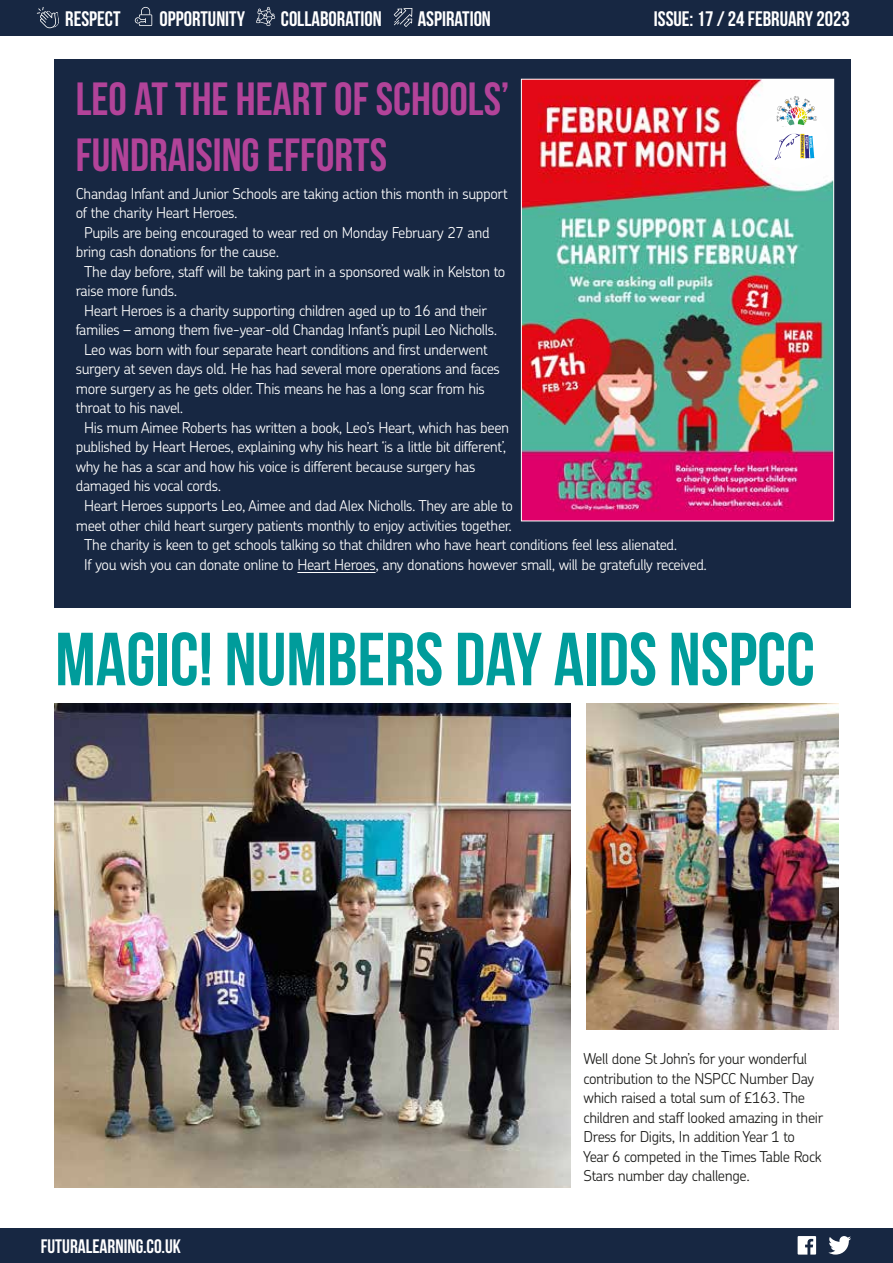
<style>
.page{position:relative;width:893px;height:1263px;background:#fff}
.page>*{position:absolute;margin:0;border:0;box-sizing:border-box;transform-origin:0 0}
.t1{font:75px "Bebas Neue";color:#009c9b}
.t2{font:46.5px/55.8px "Bebas Neue";color:#b24399}
.t3{font:21px "Bebas Neue";color:#fff}
.t4{font:19.5px "Bebas Neue";color:#fff}
.t5{font:300 15px "Chevin Pro";letter-spacing:-.025em;color:#fff}
.t6{font:300 15px/19.5px "Chevin Pro";letter-spacing:-.025em;color:#1d1d1b}
</style>
<div class="page">
<div style="left:0;top:1228px;width:893px;height:35px;background:#172742"></div>
<svg style="left:798px;top:1236px;width:18px;height:18px"></svg>
<svg style="left:828px;top:1236px;width:23px;height:18px"></svg>
<div style="left:0;top:0;width:893px;height:35px;background:#172742"></div>
<svg style="left:36px;top:7px;width:23px;height:21px"></svg>
<svg style="left:256px;top:7px;width:19px;height:19px"></svg>
<svg style="left:135px;top:7px;width:17px;height:19px"></svg>
<svg style="left:394px;top:8px;width:18px;height:19px"></svg>
<img style="left:55px;top:704px;width:516px;height:483px">
<img style="left:587px;top:704px;width:252px;height:325px">
<div style="left:55px;top:59px;width:795px;height:549px;background:#172742"></div>
<hr style="left:297px;top:572px;width:79px;height:1px;background:#fff">
<img style="left:523px;top:81px;width:309px;height:438px">
<div style="left:521px;top:79px;width:313px;height:442px;border:1px solid #fff"></div>
<div style="left:756px;top:111px;width:72px;height:58px;background:#fff;border-radius:50%"></div>
<div style="left:756px;top:111px;width:72px;height:58px;border:1px solid #fff;border-radius:50%"></div>
<svg style="left:778px;top:97px;width:38px;height:28px"></svg>
<div style="left:776px;top:95px;width:42px;height:32px;border:1px solid #fff"></div>
<svg style="left:775px;top:135px;width:40px;height:25px"></svg>
<div style="left:764px;top:133px;width:55px;height:34px;border:1px solid #fff"></div>
<h3 class="t3" style="left:65px;top:7px;width:57px">RESPECT</h3>
<h3 class="t3" style="left:160px;top:7px;width:87px">OPPORTUNITY</h3>
<h3 class="t3" style="left:281px;top:7px;width:102px">COLLABORATION</h3>
<h3 class="t3" style="left:418px;top:7px;width:75px">ASPIRATION</h3>
<h3 class="t3" style="left:654px;top:7px;width:197px">ISSUE: 17 / 24 FEBRUARY 2023</h3>
<h2 class="t2" style="left:76px;top:71px;width:435px">LEO AT THE HEART OF SCHOOLS’<br>FUNDRAISING EFFORTS</h2>
<p class="t5" style="left:76px;top:183px;width:433px">Chandag Infant and Junior Schools are taking action this month in support</p>
<p class="t5" style="left:76px;top:203px;width:163px">of the charity Heart Heroes.</p>
<p class="t5" style="left:84px;top:222px;width:407px">Pupils are being encouraged to wear red on Monday February 27 and</p>
<p class="t5" style="left:76px;top:242px;width:205px">bring cash donations for the cause.</p>
<p class="t5" style="left:84px;top:261px;width:422px">The day before, staff will be taking part in a sponsored walk in Kelston to</p>
<p class="t5" style="left:76px;top:281px;width:103px">raise more funds.</p>
<p class="t5" style="left:84px;top:300px;width:404px">Heart Heroes is a charity supporting children aged up to 16 and their</p>
<p class="t5" style="left:76px;top:320px;width:423px">families – among them five-year-old Chandag Infant’s pupil Leo Nicholls.</p>
<p class="t5" style="left:84px;top:339px;width:405px">Leo was born with four separate heart conditions and first underwent</p>
<p class="t5" style="left:76px;top:359px;width:426px">surgery at seven days old. He has had several more operations and faces</p>
<p class="t5" style="left:76px;top:378px;width:411px">more surgery as he gets older. This means he has a long scar from his</p>
<p class="t5" style="left:76px;top:398px;width:109px">throat to his navel.</p>
<p class="t5" style="left:84px;top:417px;width:426px">His mum Aimee Roberts has written a book, Leo’s Heart, which has been</p>
<p class="t5" style="left:76px;top:437px;width:432px">published by Heart Heroes, explaining why his heart ‘is a little bit different’,</p>
<p class="t5" style="left:76px;top:456px;width:401px">why he has a scar and how his voice is different because surgery has</p>
<p class="t5" style="left:76px;top:476px;width:147px">damaged his vocal cords.</p>
<p class="t5" style="left:84px;top:495px;width:430px">Heart Heroes supports Leo, Aimee and dad Alex Nicholls. They are able to</p>
<p class="t5" style="left:76px;top:515px;width:438px">meet other child heart surgery patients monthly to enjoy activities together.</p>
<p class="t5" style="left:84px;top:534px;width:594px">The charity is keen to get schools talking so that children who have heart conditions feel less alienated.</p>
<p class="t5" style="left:84px;top:554px;width:624px">If you wish you can donate online to Heart Heroes, any donations however small, will be gratefully received.</p>
<h1 class="t1" style="left:55px;top:618px;width:761px">MAGIC! NUMBERS DAY AIDS NSPCC</h1>
<h3 class="t4" style="left:41px;top:1235px;width:142px">FUTURALEARNING.CO.UK</h3>
<p class="t6" style="left:584px;top:1049px;width:241px">Well done St John’s for your wonderful contribution to the NSPCC Number Day which raised a total sum of £163. The children and staff looked amazing in their Dress for Digits, In addition Year 1 to Year 6 competed in the Times Table Rock Stars number day challenge.</p>
</div>
